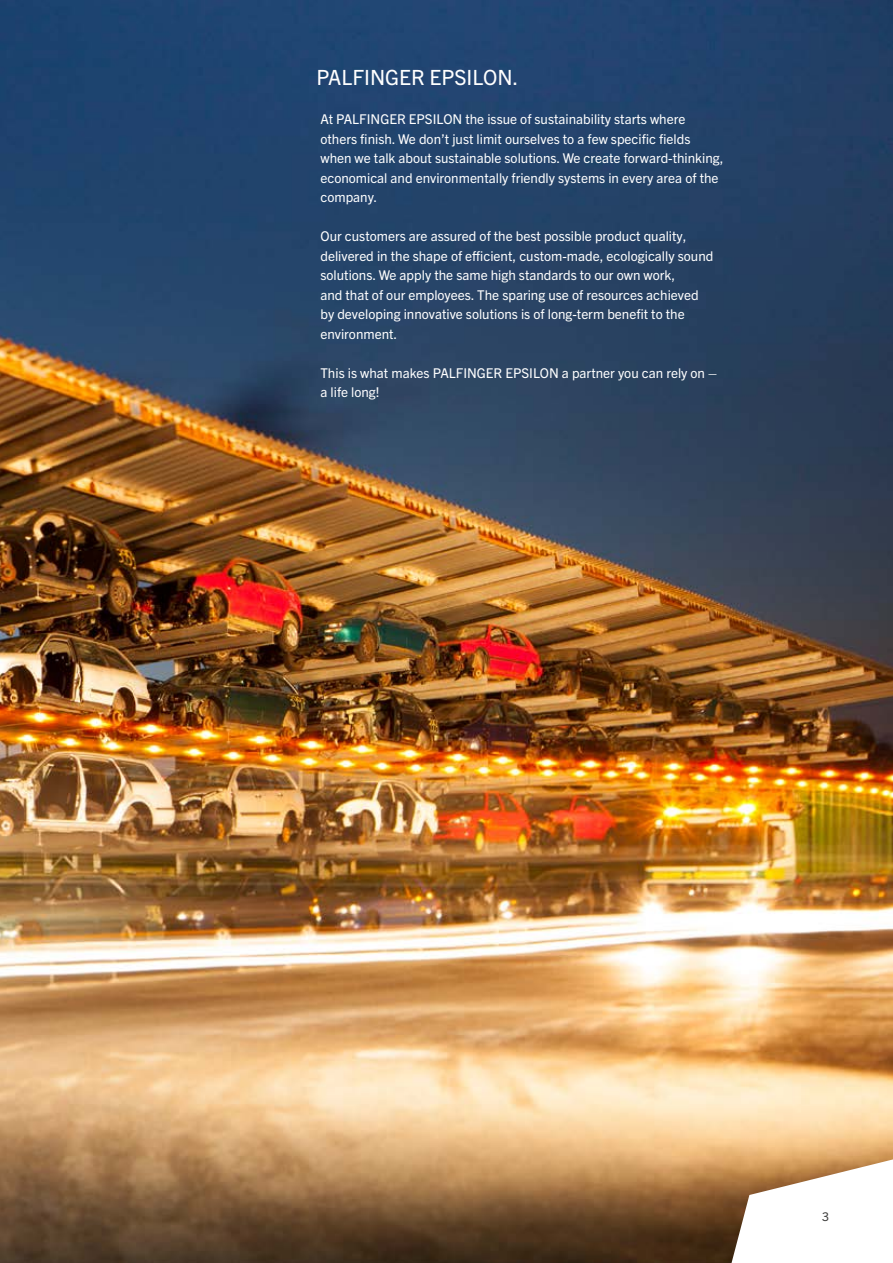
<style>
.page{position:relative;width:893px;height:1263px;background:#fff}
.page>*{position:absolute;margin:0;border:0;box-sizing:border-box;transform-origin:0 0}
.t1{font:21px "Trade Gothic Next LT Pro";color:#fff}
.t2{font:13.5px/19.5px "Trade Gothic Next LT Pro";color:#fff}
.t3{font:12px "Trade Gothic Next LT Pro";color:#3c3c3b}
</style>
<div class="page">
<img style="left:0;top:0;width:893px;height:1263px">
<svg style="left:731px;top:1159px;width:162px;height:104px"></svg>
<h1 class="t1" style="left:316px;top:63px;width:204px">PALFINGER EPSILON.</h1>
<p class="t2" style="left:320px;top:109px;width:405px">At PALFINGER EPSILON the issue of sustainability starts where others finish. We don’t just limit ourselves to a few specific fields when we talk about sustainable solutions. We create forward-thinking, economical and environmentally friendly systems in every area of the company.</p>
<p class="t2" style="left:320px;top:226px;width:394px">Our customers are assured of the best possible product quality, delivered in the shape of efficient, custom-made, ecologically sound solutions. We apply the same high standards to our own work,<br>and that of our employees. The sparing use of resources achieved by developing innovative solutions is of long-term benefit to the environment.</p>
<p class="t2" style="left:320px;top:362px;width:398px">This is what makes PALFINGER EPSILON a partner you can rely on – a life long!</p>
<p class="t3" style="left:822px;top:1208px;width:8px">3</p>
</div>
